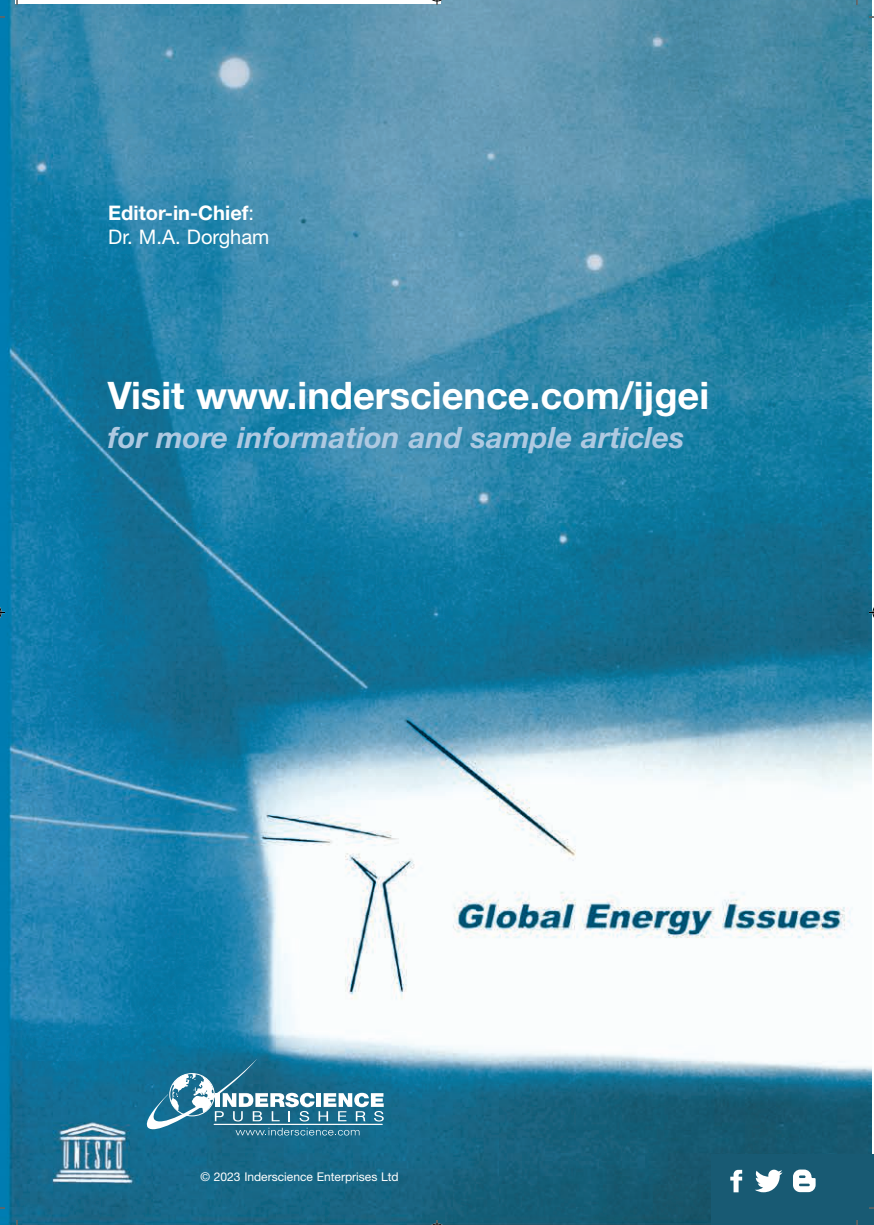
<style>
.page{position:relative;width:874px;height:1225px;background:#fff}
.page>*{position:absolute;margin:0;border:0;box-sizing:border-box;transform-origin:0 0}
.t1{font:700 38px "Helvetica Neue";color:#fff}
.t2{font:italic 700 29.4px "Helvetica Neue";color:#aec9e1}
.t3{font:700 20px/24.4px "Helvetica Neue";color:#fff}
.t4{font:12px "Helvetica Neue";color:#fff}
.s1{font-weight:400}
</style>
<div class="page">
<img style="left:0;top:0;width:870px;height:1225px">
<svg style="left:147px;top:1059px;width:236px;height:76px;background:#4488a4"></svg>
<div style="left:711px;top:1154px;width:162px;height:71px;background:#185a73"></div>
<svg style="left:730px;top:1169px;width:11px;height:23px"></svg>
<svg style="left:755px;top:1169px;width:27px;height:23px"></svg>
<svg style="left:793px;top:1169px;width:22px;height:23px"></svg>
<hr style="left:15px;top:0;width:425px;height:3px;background:#fff">
<svg style="left:426px;top:0;width:21px;height:5px"></svg>
<svg style="left:426px;top:1220px;width:21px;height:5px"></svg>
<svg style="left:0;top:602px;width:5px;height:21px"></svg>
<svg style="left:868px;top:602px;width:5px;height:21px"></svg>
<p class="t3" style="left:108px;top:200px;width:163px">Editor-in-Chief<span class="s1">:<br>Dr. M.A. Dorgham</span></p>
<p class="t1" style="left:108px;top:371px;width:602px">Visit www.inderscience.com/ijgei</p>
<p class="t2" style="left:108px;top:419px;width:577px">for more information and sample articles</p>
<p class="t4" style="left:200px;top:1169px;width:199px">© 2023 Inderscience Enterprises Ltd</p>
</div>
